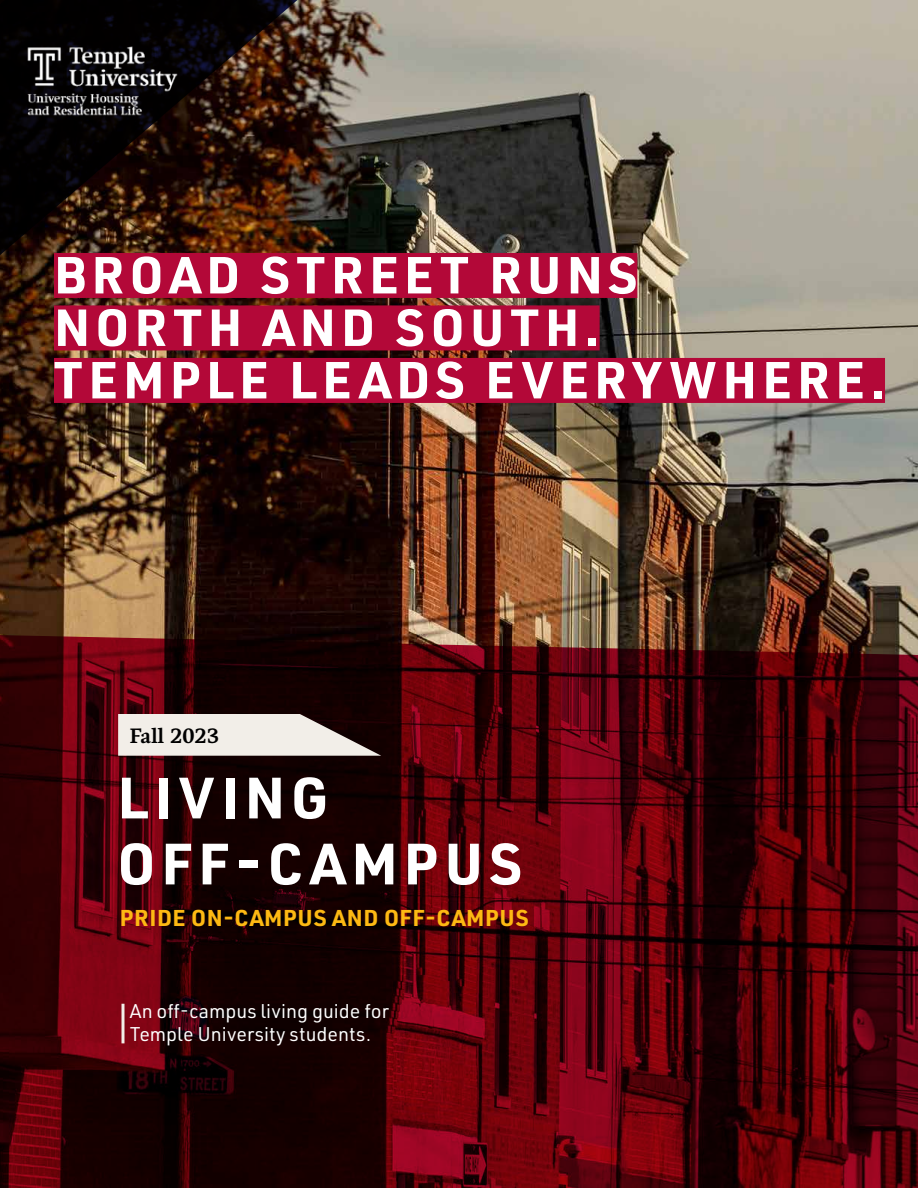
<style>
.page{position:relative;width:918px;height:1188px;background:#fff}
.page>*{position:absolute;margin:0;border:0;box-sizing:border-box;transform-origin:0 0}
.t1{font:700 57px/66px "URWDIN";letter-spacing:.1em;color:#fff}
.t2{font:700 51px/52.5px "URWDIN";letter-spacing:.105em;color:#fff}
.t3{font:700 22.5px "URWDIN";letter-spacing:.025em;color:#fdb913}
.t4{font:700 21px "Harfang";letter-spacing:-.005em;color:#000}
.t5{font:19.5px/23.4px "URWDIN";color:#fff}
</style>
<div class="page">
<img style="left:0;top:0;width:918px;height:634px">
<svg style="left:0;top:634px;width:918px;height:554px;background:#420208"></svg>
<div style="left:54px;top:358px;width:831px;height:45px;background:#b30838"></div>
<svg style="left:118px;top:714px;width:263px;height:42px;background:#cec7c2"></svg>
<hr style="left:122px;top:1004px;width:2px;height:39px;background:#f2eee8">
<img style="left:0;top:0;width:789px;height:512px">
<img style="left:26px;top:45px;width:184px;height:77px">
<p class="t2" style="left:54px;top:247px;width:833px">BROAD STREET RUNS<br>NORTH AND SOUTH.<br>TEMPLE LEADS EVERYWHERE.</p>
<h1 class="t4" style="left:130px;top:723px;width:90px">Fall 2023</h1>
<h1 class="t1" style="left:117px;top:763px;width:406px">LIVING<br>OFF-CAMPUS</h1>
<p class="t3" style="left:120px;top:902px;width:410px">PRIDE ON-CAMPUS AND OFF-CAMPUS</p>
<p class="t5" style="left:130px;top:998px;width:261px">An off-campus living guide for<br>Temple University students.</p>
</div>
